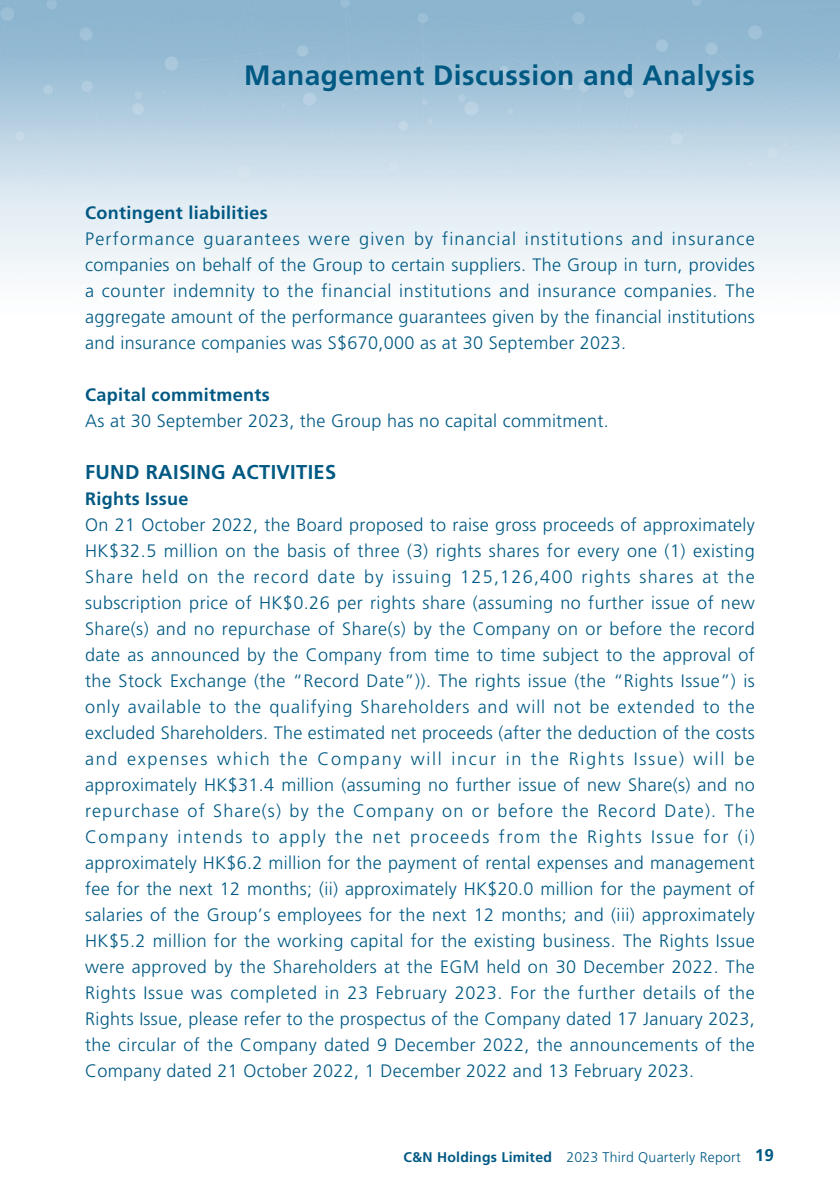
<style>
.page{position:relative;width:840px;height:1191px;background:#fff}
.page>*{position:absolute;margin:0;border:0;box-sizing:border-box;transform-origin:0 0}
.t1{font:700 28px "Frutiger LT Std";letter-spacing:.015em;color:#005983}
._01_H1{font:700 20px "Frutiger LT Std";letter-spacing:.015em;color:#005983}
._00_txt{font:300 18px/26px "Frutiger LT Std";letter-spacing:.015em;color:#005983;text-align:justify}
._02_H2{font:700 18px "Frutiger LT Std";letter-spacing:.015em;color:#005983}
.t2{font:300 14px "Frutiger LT Std";letter-spacing:.015em;color:#005983}
.s1{font-weight:700}
.s2{font-weight:700;font-size:17px}
</style>
<div class="page">
<h1 class="t1" style="left:244px;top:59px;width:512px">Management Discussion and Analysis</h1>
<p class="_02_H2" style="left:85px;top:202px;width:184px">Contingent liabilities</p>
<p class="_00_txt" style="left:85px;top:226px;width:671px">Performance guarantees were given by financial institutions and insurance companies on behalf of the Group to certain suppliers. The Group in turn, provides a counter indemnity to the financial institutions and insurance companies. The aggregate amount of the performance guarantees given by the financial institutions and insurance companies was S$670,000 as at 30 September 2023.</p>
<p class="_02_H2" style="left:85px;top:384px;width:186px">Capital commitments</p>
<p class="_00_txt" style="left:85px;top:408px;width:525px">As at 30 September 2023, the Group has no capital commitment.</p>
<p class="_01_H1" style="left:85px;top:460px;width:252px">FUND RAISING ACTIVITIES</p>
<p class="_02_H2" style="left:85px;top:488px;width:105px">Rights Issue</p>
<p class="_00_txt" style="left:85px;top:512px;width:671px">On 21 October 2022, the Board proposed to raise gross proceeds of approximately HK$32.5 million on the basis of three (3) rights shares for every one (1) existing Share held on the record date by issuing 125,126,400 rights shares at the subscription price of HK$0.26 per rights share (assuming no further issue of new Share(s) and no repurchase of Share(s) by the Company on or before the record date as announced by the Company from time to time subject to the approval of the Stock Exchange (the “Record Date”)). The rights issue (the “Rights Issue”) is only available to the qualifying Shareholders and will not be extended to the excluded Shareholders. The estimated net proceeds (after the deduction of the costs and expenses which the Company will incur in the Rights Issue) will be approximately HK$31.4 million (assuming no further issue of new Share(s) and no repurchase of Share(s) by the Company on or before the Record Date). The Company intends to apply the net proceeds from the Rights Issue for (i) approximately HK$6.2 million for the payment of rental expenses and management fee for the next 12 months; (ii) approximately HK$20.0 million for the payment of salaries of the Group’s employees for the next 12 months; and (iii) approximately HK$5.2 million for the working capital for the existing business. The Rights Issue were approved by the Shareholders at the EGM held on 30 December 2022. The Rights Issue was completed in 23 February 2023. For the further details of the Rights Issue, please refer to the prospectus of the Company dated 17 January 2023, the circular of the Company dated 9 December 2022, the announcements of the Company dated 21 October 2022, 1 December 2022 and 13 February 2023.</p>
<p class="t2" style="left:403px;top:1148px;width:371px"><span class="s1">C&amp;N Holdings Limited</span> 2023 Third Quarterly Report <span class="s2">19</span></p>
</div>
